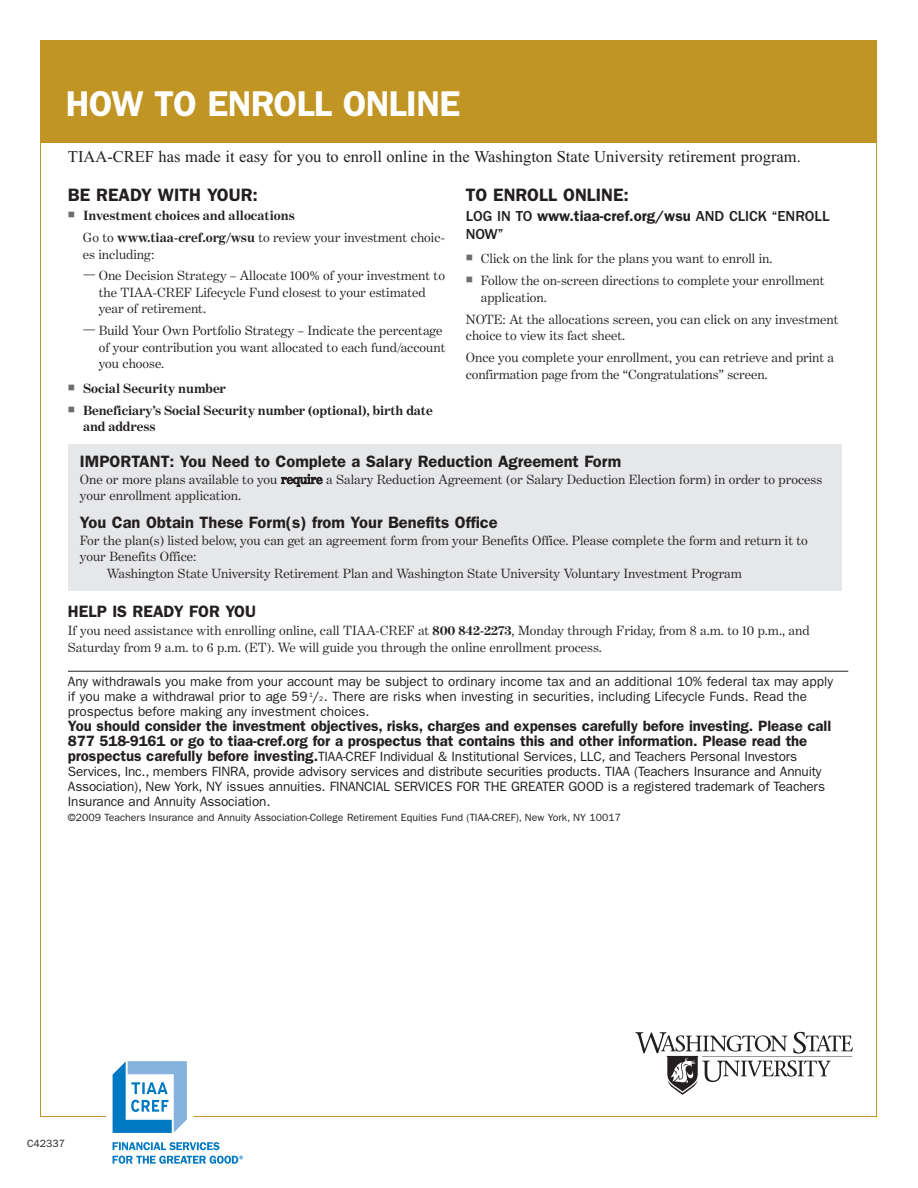
<style>
.page{position:relative;width:918px;height:1188px;background:#fff}
.page>*{position:absolute;margin:0;border:0;box-sizing:border-box;transform-origin:0 0}
.t1{font:600 36px "Franklin Gothic";letter-spacing:-.02em;color:#fff}
.t2{font:600 18px "Franklin Gothic";color:#231f20}
.t3{font:600 16.5px "Franklin Gothic";color:#231f20}
.t4{font:16.5px "Times New Roman";color:#231f20}
.t5{font:600 15px/15px "Franklin Gothic";letter-spacing:-.005em;color:#231f20}
.t6{font:500 15px/18px "Franklin Gothic";color:#231f20}
.t7{font:13.5px/16.5px "Benton Modern One";color:#231f20}
.t8{font:13.5px/15px "Franklin Gothic";letter-spacing:-.01em;color:#231f20}
.t9{font:700 13.5px/21.9px "Benton Modern One";letter-spacing:-.005em;color:#231f20}
.t10{font:10.5px "Franklin Gothic";color:#231f20}
.s1{font-weight:600}
.s2{font-weight:400}
.s3{font-weight:700}
.s4{font-size:6.75px}
.s5{font-weight:600;font-size:15px}
</style>
<div class="page">
<hr style="left:68px;top:671px;width:780px;height:1px;background:#231f20">
<svg style="left:635px;top:1032px;width:218px;height:63px"></svg>
<div style="left:68px;top:444px;width:774px;height:146px;background:#e6e7e9"></div>
<svg style="left:112px;top:1061px;width:131px;height:103px"></svg>
<div style="left:40px;top:40px;width:837px;height:103px;background:#c09523"></div>
<h1 class="t1" style="left:66px;top:91px;width:396px">HOW TO ENROLL ONLINE</h1>
<p class="t4" style="left:68px;top:146px;width:734px">TIAA-CREF has made it easy for you to enroll online in the Washington State University retirement program.</p>
<h2 class="t2" style="left:466px;top:189px;width:165px">TO ENROLL ONLINE:</h2>
<p class="t6" style="left:466px;top:209px;width:365px">LOG IN TO <span class="s1">www.tiaa-cref.org/wsu</span> AND CLICK “ENROLL<br>NOW”</p>
<p class="t7" style="left:466px;top:251px;width:308px"><sup>■</sup> Click on the link for the plans you want to enroll in.</p>
<p class="t7" style="left:481px;top:272px;width:345px;text-indent:-15px"><sup>■</sup> Follow the on-screen directions to complete your enrollment application.</p>
<p class="t7" style="left:466px;top:311px;width:374px">NOTE: At the allocations screen, you can click on any investment choice to view its fact sheet.</p>
<p class="t7" style="left:466px;top:349px;width:370px">Once you complete your enrollment, you can retrieve and print a confirmation page from the “Congratulations” screen.</p>
<h2 class="t2" style="left:68px;top:189px;width:192px">BE READY WITH YOUR:</h2>
<p class="t9" style="left:83px;top:205px;width:363px;text-indent:-15px"><sup>■</sup> Investment choices and allocations<br><span class="s2">Go to</span> www.tiaa-cref.org/wsu <span class="s2">to review your investment choic-</span></p>
<p class="t7" style="left:83px;top:246px;width:73px">es including:</p>
<p class="t7" style="left:99px;top:268px;width:348px;text-indent:-16px">— One Decision Strategy – Allocate 100% of your investment to the TIAA-CREF Lifecycle Fund closest to your estimated year of retirement.</p>
<p class="t7" style="left:99px;top:322px;width:348px;text-indent:-16px">— Build Your Own Portfolio Strategy – Indicate the percentage of your contribution you want allocated to each fund/account you choose.</p>
<p class="t9" style="left:68px;top:377px;width:160px"><sup>■</sup> Social Security number</p>
<p class="t9" style="left:83px;top:402px;width:351px;line-height:16.5px;text-indent:-15px"><sup>■</sup> Beneficiary’s Social Security number (optional), birth date and address</p>
<p class="t3" style="left:80px;top:456px;width:543px">IMPORTANT: You Need to Complete a Salary Reduction Agreement Form</p>
<p class="t7" style="left:80px;top:471px;width:744px">One or more plans available to you require a Salary Reduction Agreement (or Salary Deduction Election form) in order to process your enrollment application.</p>
<p class="t3" style="left:80px;top:517px;width:419px">You Can Obtain These Form(s) from Your Benefits Office</p>
<p class="t7" style="left:80px;top:532px;width:730px">For the plan(s) listed below, you can get an agreement form from your Benefits Office. Please complete the form and return it to</p>
<p class="t7" style="left:80px;top:548px;width:118px">your Benefits Office:</p>
<p class="t7" style="left:107px;top:565px;width:637px">Washington State University Retirement Plan and Washington State University Voluntary Investment Program</p>
<p class="t3" style="left:68px;top:605px;width:190px">HELP IS READY FOR YOU</p>
<p class="t7" style="left:68px;top:622px;width:743px">If you need assistance with enrolling online, call TIAA-CREF at <span class="s3">800 842-2273</span>, Monday through Friday, from 8 a.m. to 10 p.m., and<br>Saturday from 9 a.m. to 6 p.m. (ET). We will guide you through the online enrollment process.</p>
<p class="t8" style="left:68px;top:675px;width:767px">Any withdrawals you make from your account may be subject to ordinary income tax and an additional 10% federal tax may apply if you make a withdrawal prior to age 59 <sup>1</sup>/<span class="s4">2</span>. There are risks when investing in securities, including Lifecycle Funds. Read the prospectus before making any investment choices.</p>
<p class="t5" style="left:68px;top:719px;width:765px">You should consider the investment objectives, risks, charges and expenses carefully before investing. Please call<br>877 518-9161 or go to tiaa-cref.org for a prospectus that contains this and other information. Please read the</p>
<p class="t8" style="left:68px;top:750px;width:759px"><span class="s5">prospectus carefully before investing.</span>TIAA-CREF Individual &amp; Institutional Services, LLC, and Teachers Personal Investors Services, Inc., members FINRA, provide advisory services and distribute securities products. TIAA (Teachers Insurance and Annuity Association), New York, NY issues annuities. FINANCIAL SERVICES FOR THE GREATER GOOD is a registered trademark of Teachers Insurance and Annuity Association.</p>
<p class="t10" style="left:68px;top:814px;width:555px">©2009 Teachers Insurance and Annuity Association-College Retirement Equities Fund (TIAA-CREF), New York, NY 10017</p>
<p class="t10" style="left:27px;top:1140px;width:40px">C42337</p>
</div>
